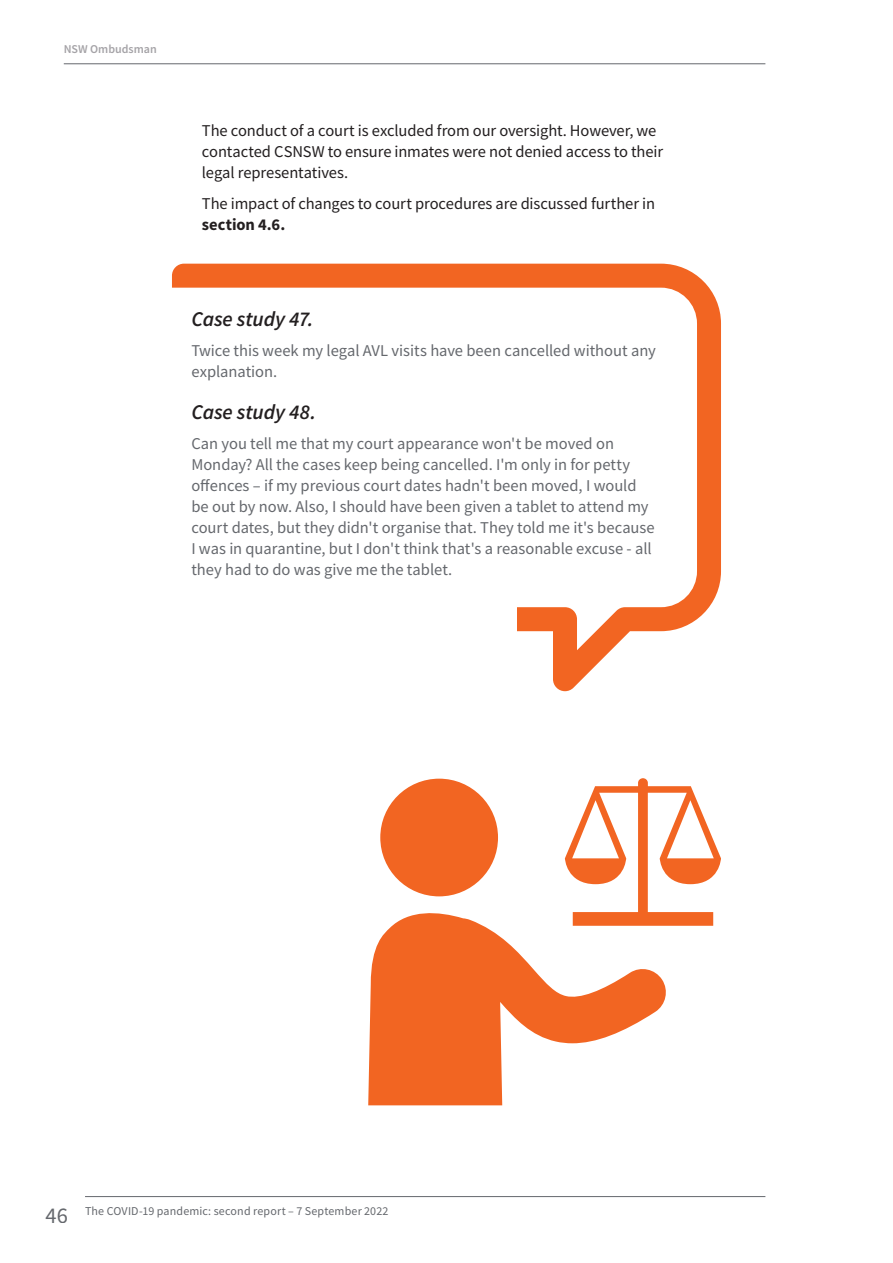
<style>
.page{position:relative;width:893px;height:1263px;background:#fff}
.page>*{position:absolute;margin:0;border:0;box-sizing:border-box;transform-origin:0 0}
.t1{font:22.5px "Source Sans Pro";color:#65686d}
.t2{font:italic 600 21px "Source Sans Pro";letter-spacing:-.005em;color:#231f20}
.Case_study_text{font:16.5px/21px "Source Sans Pro";color:#65686d}
.Body_Text{font:16.5px/21px "Source Sans Pro";letter-spacing:-.005em;color:#231f20}
.t3{font:12px "Source Sans Pro";letter-spacing:.01em;color:#65686d}
.t4{font:600 12px "Source Sans Pro";color:#a5a3a7}
.s1{font-weight:700}
</style>
<div class="page">
<svg style="left:172px;top:264px;width:549px;height:427px"></svg>
<div style="left:380px;top:779px;width:118px;height:117px;background:#f26522;border-radius:50%"></div>
<svg style="left:368px;top:913px;width:298px;height:192px;fill:#f26522"></svg>
<svg style="left:565px;top:778px;width:156px;height:148px"></svg>
<hr style="left:64px;top:63px;width:701px;height:1px;background:#65686d">
<hr style="left:85px;top:1196px;width:680px;height:1px;background:#65686d">
<p class="t4" style="left:64px;top:41px;width:95px">NSW Ombudsman</p>
<p class="Body_Text" style="left:202px;top:120px;width:463px">The conduct of a court is excluded from our oversight. However, we contacted CSNSW to ensure inmates were not denied access to their legal representatives.</p>
<p class="Body_Text" style="left:202px;top:193px;width:455px">The impact of changes to court procedures are discussed further in <span class="s1">section 4.6.</span></p>
<p class="t2" style="left:191px;top:305px;width:124px">Case study 47.</p>
<p class="Case_study_text" style="left:191px;top:340px;width:466px">Twice this week my legal AVL visits have been cancelled without any explanation.</p>
<p class="t2" style="left:191px;top:398px;width:126px">Case study 48.</p>
<p class="Case_study_text" style="left:191px;top:433px;width:465px">Can you tell me that my court appearance won't be moved on Monday? All the cases keep being cancelled. I'm only in for petty offences – if my previous court dates hadn't been moved, I would be out by now. Also, I should have been given a tablet to attend my court dates, but they didn't organise that. They told me it's because I was in quarantine, but I don't think that's a reasonable excuse - all they had to do was give me the tablet.</p>
<h1 class="t1" style="left:45px;top:1201px;width:24px">46</h1>
<p class="t3" style="left:85px;top:1203px;width:305px">The COVID-19 pandemic: second report – 7 September 2022</p>
</div>
